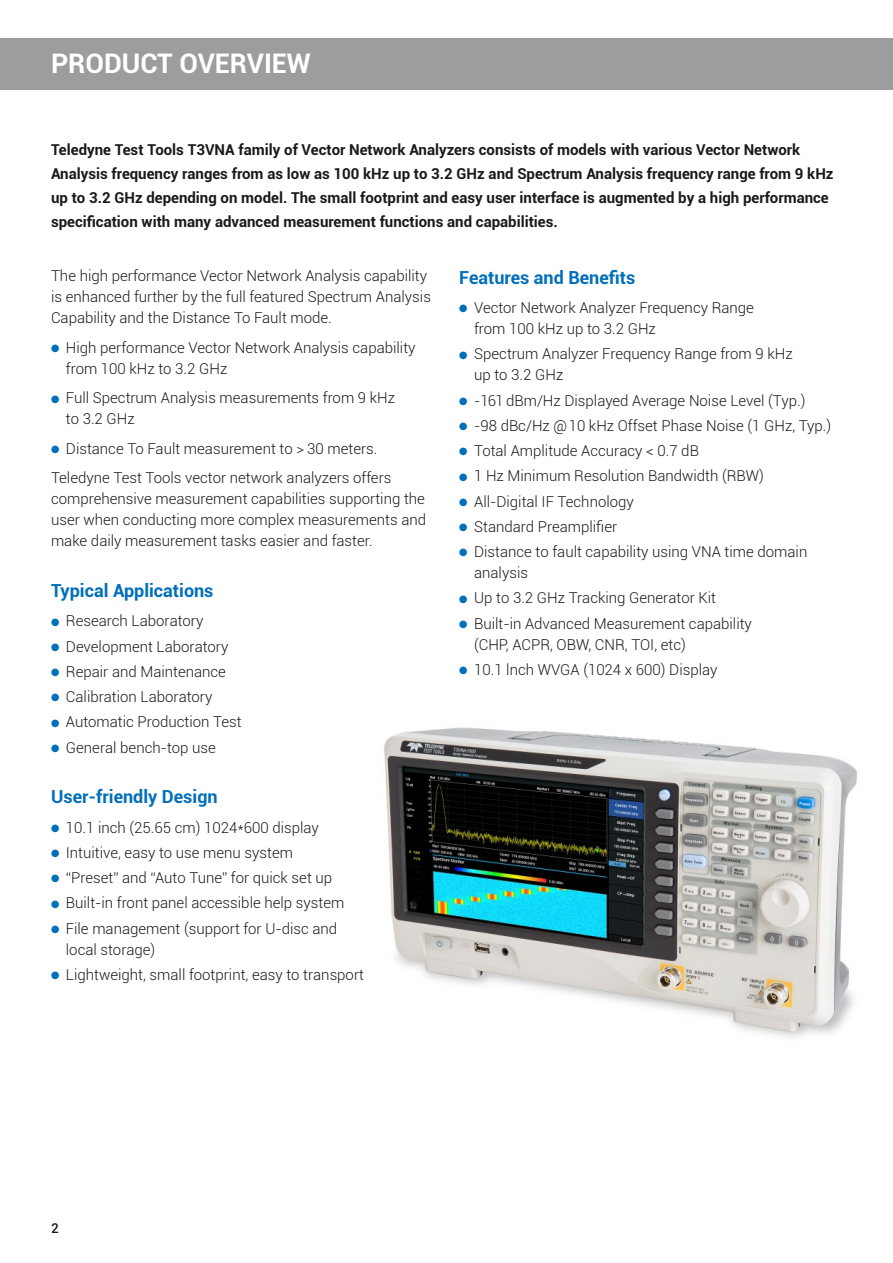
<style>
.page{position:relative;width:893px;height:1263px;background:#fff}
.page>*{position:absolute;margin:0;border:0;box-sizing:border-box;transform-origin:0 0}
.t1{font:700 27px "Roboto";color:#fff}
.t2{font:700 18px "Roboto";color:#006fba}
.t3{font:300 15px/21px "Roboto";color:#1a1a18}
.t4{font:700 15px/24px "Roboto";color:#1a1a18}
.t5{font:500 13.5px "Roboto";color:#1a1a18}
.s1{color:#006fba}
</style>
<div class="page">
<img style="left:384px;top:727px;width:473px;height:310px">
<div style="left:0;top:38px;width:893px;height:51px;background:#9c9d9d"></div>
<h1 class="t1" style="left:51px;top:45px;width:261px">PRODUCT OVERVIEW</h1>
<p class="t4" style="left:51px;top:137px;width:784px">Teledyne Test Tools T3VNA family of Vector Network Analyzers consists of models with various Vector Network Analysis frequency ranges from as low as 100 kHz up to 3.2 GHz and Spectrum Analysis frequency range from 9 kHz up to 3.2 GHz depending on model. The small footprint and easy user interface is augmented by a high performance specification with many advanced measurement functions and capabilities.</p>
<p class="t3" style="left:51px;top:265px;width:381px">The high performance Vector Network Analysis capability is enhanced further by the full featured Spectrum Analysis<br>Capability and the Distance To Fault mode.</p>
<p class="t3" style="left:66px;top:336px;width:351px;text-indent:-15px"><span class="s1">●</span> High performance Vector Network Analysis capability from 100 kHz to 3.2 GHz</p>
<p class="t3" style="left:66px;top:387px;width:331px;text-indent:-15px"><span class="s1">●</span> Full Spectrum Analysis measurements from 9 kHz to 3.2 GHz</p>
<p class="t3" style="left:51px;top:433px;width:342px;line-height:29.5px"><span class="s1">●</span> Distance To Fault measurement to &gt; 30 meters.<br>Teledyne Test Tools vector network analyzers offers</p>
<p class="t3" style="left:51px;top:488px;width:377px;text-align:justify">comprehensive measurement capabilities supporting the user when conducting more complex measurements and make daily measurement tasks easier and faster.</p>
<p class="t2" style="left:51px;top:578px;width:164px">Typical Applications</p>
<p class="t3" style="left:51px;top:610px;width:154px"><span class="s1">●</span> Research Laboratory</p>
<p class="t3" style="left:51px;top:635px;width:179px"><span class="s1">●</span> Development Laboratory</p>
<p class="t3" style="left:51px;top:660px;width:176px"><span class="s1">●</span> Repair and Maintenance</p>
<p class="t3" style="left:51px;top:686px;width:163px"><span class="s1">●</span> Calibration Laboratory</p>
<p class="t3" style="left:51px;top:711px;width:192px"><span class="s1">●</span> Automatic Production Test</p>
<p class="t3" style="left:51px;top:736px;width:166px"><span class="s1">●</span> General bench-top use</p>
<p class="t2" style="left:51px;top:784px;width:168px">User-friendly Design</p>
<p class="t3" style="left:51px;top:816px;width:269px"><span class="s1">●</span> 10.1 inch (25.65 cm) 1024*600 display</p>
<p class="t3" style="left:51px;top:841px;width:244px"><span class="s1">●</span> Intuitive, easy to use menu system</p>
<p class="t3" style="left:51px;top:867px;width:283px"><span class="s1">●</span> “Preset” and “Auto Tune” for quick set up</p>
<p class="t3" style="left:51px;top:892px;width:295px"><span class="s1">●</span> Built-in front panel accessible help system</p>
<p class="t3" style="left:66px;top:917px;width:273px;text-indent:-15px"><span class="s1">●</span> File management (support for U-disc and local storage)</p>
<p class="t3" style="left:51px;top:963px;width:314px"><span class="s1">●</span> Lightweight, small footprint, easy to transport</p>
<p class="t2" style="left:459px;top:264px;width:178px">Features and Benefits</p>
<p class="t3" style="left:474px;top:297px;width:281px;text-indent:-15px"><span class="s1">●</span> Vector Network Analyzer Frequency Range from 100 kHz up to 3.2 GHz</p>
<p class="t3" style="left:474px;top:343px;width:320px;text-indent:-15px"><span class="s1">●</span> Spectrum Analyzer Frequency Range from 9 kHz up to 3.2 GHz</p>
<p class="t3" style="left:459px;top:389px;width:348px"><span class="s1">●</span> -161 dBm/Hz Displayed Average Noise Level (Typ.)</p>
<p class="t3" style="left:459px;top:414px;width:374px"><span class="s1">●</span> -98 dBc/Hz @10 kHz Offset Phase Noise (1 GHz, Typ.)</p>
<p class="t3" style="left:459px;top:440px;width:241px"><span class="s1">●</span> Total Amplitude Accuracy &lt; 0.7 dB</p>
<p class="t3" style="left:459px;top:465px;width:306px"><span class="s1">●</span> 1 Hz Minimum Resolution Bandwidth (RBW)</p>
<p class="t3" style="left:459px;top:490px;width:176px"><span class="s1">●</span> All-Digital IF Technology</p>
<p class="t3" style="left:459px;top:515px;width:159px"><span class="s1">●</span> Standard Preamplifier</p>
<p class="t3" style="left:474px;top:541px;width:335px;text-indent:-15px"><span class="s1">●</span> Distance to fault capability using VNA time domain analysis</p>
<p class="t3" style="left:459px;top:587px;width:258px"><span class="s1">●</span> Up to 3.2 GHz Tracking Generator Kit</p>
<p class="t3" style="left:474px;top:612px;width:279px;text-indent:-15px"><span class="s1">●</span> Built-in Advanced Measurement capability (CHP, ACPR, OBW, CNR, TOI, etc)</p>
<p class="t3" style="left:459px;top:658px;width:260px"><span class="s1">●</span> 10.1 lnch WVGA (1024 x 600) Display</p>
<p class="t5" style="left:51px;top:1219px;width:9px">2</p>
</div>
